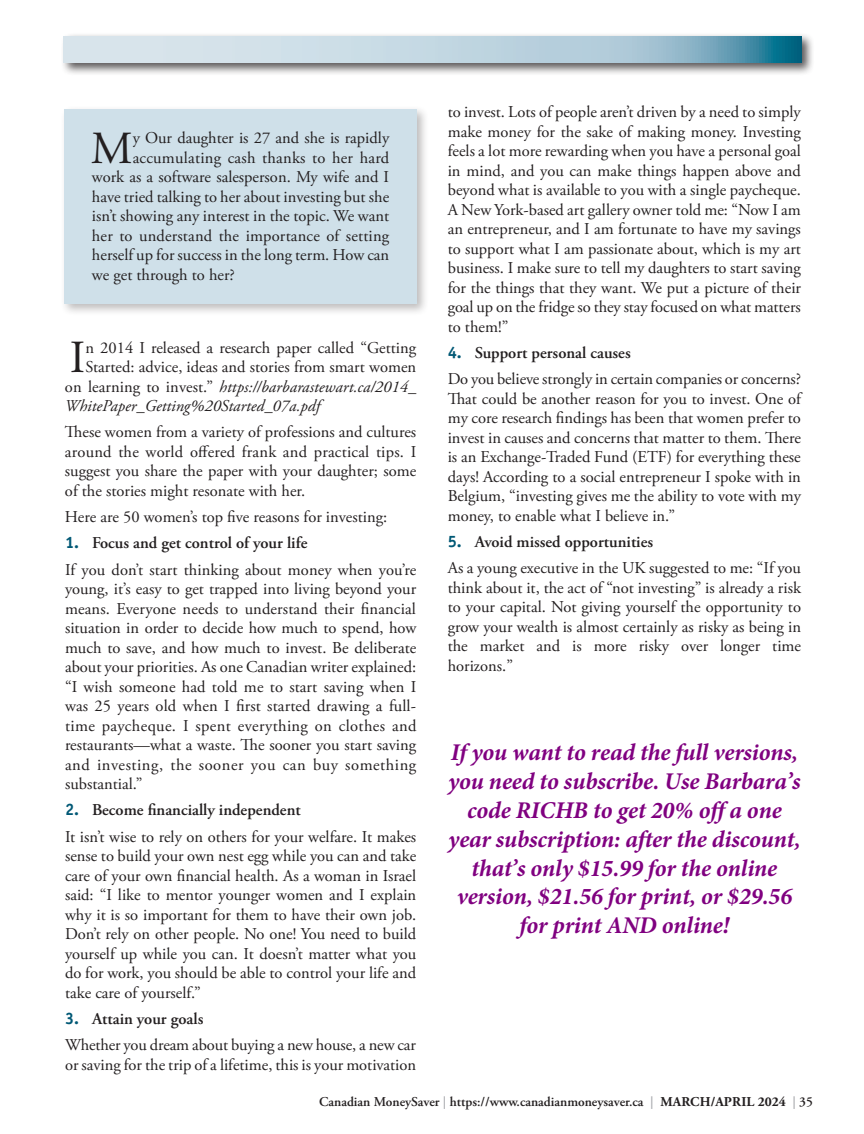
<style>
.page{position:relative;width:864px;height:1134px;background:#fff}
.page>*{position:absolute;margin:0;border:0;box-sizing:border-box;transform-origin:0 0}
.Confidential_Q{font:45.9px "Adobe Garamond Pro";color:#231f20}
.Confidential_A{font:45.9px "Adobe Garamond Pro";color:#231f20}
.Confidential_body{font:italic 700 24px/28.8px "Minion Pro";letter-spacing:-.005em;color:#800080;text-align:center}
.Confidential_body-2{font:16.5px/19.5px "Adobe Garamond Pro";color:#231f20;text-align:justify}
.Confidential_Q-2{font:16.5px "Adobe Garamond Pro";color:#231f20}
.Confidential_A-2{font:italic 16.5px "Adobe Garamond Pro";color:#231f20}
.Confidential_A-3{font:16.5px "Adobe Garamond Pro";color:#231f20}
.t1{font:600 16.5px "Adobe Garamond Pro";color:#231f20}
.t2{font:600 13.5px "Adobe Garamond Pro";color:#231f20}
.s1{font-style:normal}
.s2{font-family:"Officina Sans CTT";font-weight:700;color:#005875}
.s3{font-weight:600}
.s4{font-family:"Arial";font-weight:400;color:#a8a9ad}
.s5{font-weight:700}
</style>
<div class="page">
<div style="left:60px;top:106px;width:369px;height:211px;background:#231f20;opacity:.3"></div>
<div style="left:64px;top:109px;width:352px;height:195px;background:#cfe0e9"></div>
<div style="left:61px;top:33px;width:754px;height:43px;background:#231f20;opacity:.75"></div>
<svg style="left:64px;top:36px;width:738px;height:27px;background:#b1ccd9"></svg>
<p class="Confidential_Q" style="left:91px;top:121px;width:43px">M</p>
<p class="Confidential_Q-2" style="left:133px;top:128px;width:258px">y Our daughter is 27 and she is rapidly</p>
<p class="Confidential_Q-2" style="left:133px;top:148px;width:258px">accumulating cash thanks to her hard</p>
<p class="Confidential_Q-2" style="left:92px;top:167px;width:299px">work as a software salesperson. My wife and I</p>
<p class="Confidential_Q-2" style="left:92px;top:187px;width:299px">have tried talking to her about investing but she</p>
<p class="Confidential_Q-2" style="left:92px;top:206px;width:299px">isn’t showing any interest in the topic. We want</p>
<p class="Confidential_Q-2" style="left:92px;top:226px;width:299px">her to understand the importance of setting</p>
<p class="Confidential_Q-2" style="left:92px;top:245px;width:299px">herself up for success in the long term. How can</p>
<p class="Confidential_Q-2" style="left:92px;top:265px;width:144px">we get through to her?</p>
<p class="Confidential_A" style="left:70px;top:330px;width:17px">I</p>
<p class="Confidential_A-3" style="left:86px;top:338px;width:332px">n 2014 I released a research paper called “Getting</p>
<p class="Confidential_A-3" style="left:86px;top:357px;width:332px">Started: advice, ideas and stories from smart women</p>
<p class="Confidential_A-2" style="left:65px;top:377px;width:353px"><span class="s1">on learning to invest.”</span> https://barbarastewart.ca/2014_</p>
<p class="Confidential_A-2" style="left:65px;top:396px;width:257px">WhitePaper_Getting%20Started_07a.pdf</p>
<p class="Confidential_body-2" style="left:65px;top:423px;width:353px">These women from a variety of professions and cultures around the world offered frank and practical tips. I suggest you share the paper with your daughter; some of the stories might resonate with her.</p>
<p class="Confidential_body-2" style="left:65px;top:508px;width:324px">Here are 50 women’s top five reasons for investing:</p>
<p class="t1" style="left:65px;top:534px;width:244px"><span class="s2">1.</span> Focus and get control of your life</p>
<p class="Confidential_body-2" style="left:65px;top:560px;width:353px">If you don’t start thinking about money when you’re young, it’s easy to get trapped into living beyond your means. Everyone needs to understand their financial situation in order to decide how much to spend, how much to save, and how much to invest. Be deliberate about your priorities. As one Canadian writer explained: “I wish someone had told me to start saving when I was 25 years old when I first started drawing a full&shy;time paycheque. I spent everything on clothes and restaurants—what a waste. The sooner you start saving and investing, the sooner you can buy something substantial.”</p>
<p class="t1" style="left:65px;top:801px;width:237px"><span class="s2">2.</span> Become financially independent</p>
<p class="Confidential_body-2" style="left:65px;top:827px;width:353px">It isn’t wise to rely on others for your welfare. It makes sense to build your own nest egg while you can and take care of your own financial health. As a woman in Israel said: “I like to mentor younger women and I explain why it is so important for them to have their own job.<br>Don’t rely on other people. No one! You need to build yourself up while you can. It doesn’t matter what you do for work, you should be able to control your life and take care of yourself.”</p>
<p class="t1" style="left:65px;top:1009px;width:140px"><span class="s2">3.</span> Attain your goals</p>
<p class="Confidential_body-2" style="left:65px;top:1036px;width:353px">Whether you dream about buying a new house, a new car or saving for the trip of a lifetime, this is your motivation</p>
<p class="Confidential_body-2" style="left:448px;top:103px;width:355px">to invest. Lots of people aren’t driven by a need to simply make money for the sake of making money. Investing feels a lot more rewarding when you have a personal goal in mind, and you can make things happen above and beyond what is available to you with a single paycheque.<br>A New York-based art gallery owner told me: “Now I am an entrepreneur, and I am fortunate to have my savings to support what I am passionate about, which is my art business. I make sure to tell my daughters to start saving for the things that they want. We put a picture of their goal up on the fridge so they stay focused on what matters to them!”</p>
<p class="Confidential_body-2" style="left:448px;top:340px;width:355px;line-height:26.2px"><span class="s2">4.</span> <span class="s3">Support personal causes<br></span>Do you believe strongly in certain companies or concerns?</p>
<p class="Confidential_body-2" style="left:448px;top:389px;width:355px">That could be another reason for you to invest. One of my core research findings has been that women prefer to invest in causes and concerns that matter to them. There is an Exchange-Traded Fund (ETF) for everything these days! According to a social entrepreneur I spoke with in Belgium, “investing gives me the ability to vote with my money, to enable what I believe in.”</p>
<p class="Confidential_body-2" style="left:448px;top:529px;width:355px;line-height:26.2px"><span class="s2">5.</span> <span class="s3">Avoid missed opportunities<br></span>As a young executive in the UK suggested to me: “If you</p>
<p class="Confidential_body-2" style="left:448px;top:578px;width:355px">think about it, the act of “not investing” is already a risk to your capital. Not giving yourself the opportunity to grow your wealth is almost certainly as risky as being in the market and is more risky over longer time horizons.”</p>
<p class="Confidential_body" style="left:448px;top:738px;width:354px">If you want to read the full versions, you need to subscribe. Use Barbara’s code RICHB to get 20% off a one year subscription: after the discount, that’s only $15.99 for the online version, $21.56 for print, or $29.56 for print AND online!</p>
<p class="t2" style="left:319px;top:1094px;width:495px">Canadian MoneySaver <span class="s4">|</span> https://www.canadianmoneysaver.ca <span class="s4">|</span> <span class="s5">MARCH/APRIL 2024</span> <span class="s4">|</span> 35</p>
</div>
